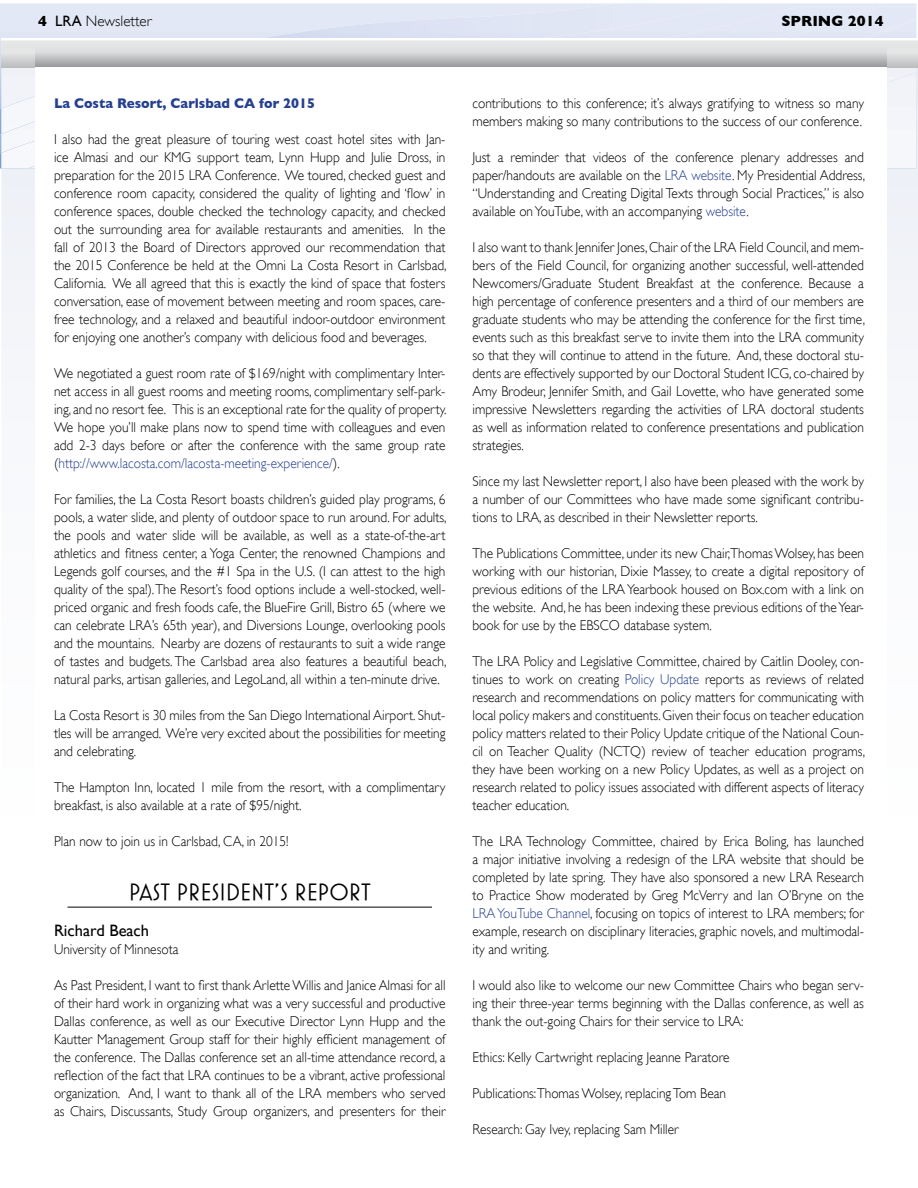
<style>
.page{position:relative;width:918px;height:1188px;background:#fff}
.page>*{position:absolute;margin:0;border:0;box-sizing:border-box;transform-origin:0 0}
.t1{font:24px "Mostra One";color:#000}
.t2{font:16.5px "Gill Sans";color:#000}
.t3{font:300 15px "Gill Sans";color:#000}
.t4{font:700 15px "Gill Sans";color:#000}
.t5{font:300 14.25px/18px "Gill Sans";color:#000;text-align:justify;scale:.94 1}
.t6{font:700 14.25px "Gill Sans";color:#25408f;scale:.94 1}
.s1{font-weight:700}
.s2{font-weight:400}
.s3{color:#25408f}
</style>
<div class="page">
<div style="left:1px;top:67px;width:917px;height:303px;background:#f1f3f9"></div>
<div style="left:887px;top:67px;width:30px;height:102px;background:#f3f5fa"></div>
<img style="left:876px;top:6px;width:41px;height:14px">
<div style="left:1px;top:67px;width:34px;height:67px;background:#f1f3f8"></div>
<div style="left:771px;top:20px;width:146px;height:18px;background:#e2e8f5"></div>
<svg style="left:1px;top:40px;width:916px;height:27px;background:#dadadb"></svg>
<svg style="left:35px;top:40px;width:852px;height:27px;background:#cbccce"></svg>
<div style="left:35px;top:67px;width:852px;height:747px;background:#fff"></div>
<hr style="left:68px;top:907px;width:364px;height:1px;background:#000">
<p class="t3" style="left:38px;top:13px;width:115px"><span class="s1">4</span> <span class="s2">LRA</span> Newsletter</p>
<p class="t4" style="left:781px;top:12px;width:104px">SPRING 2014</p>
<p class="t6" style="left:54px;top:95px;width:279px">La Costa Resort, Carlsbad CA for 2015</p>
<p class="t5" style="left:54px;top:130px;width:419px">I also had the great pleasure of touring west coast hotel sites with Jan&shy;ice Almasi and our KMG support team, Lynn Hupp and Julie Dross, in preparation for the 2015 LRA Conference. We toured, checked guest and conference room capacity, considered the quality of lighting and ‘flow’ in conference spaces, double checked the technology capacity, and checked out the surrounding area for available restaurants and amenities. In the fall of 2013 the Board of Directors approved our recommendation that the 2015 Conference be held at the Omni La Costa Resort in Carlsbad, California. We all agreed that this is exactly the kind of space that fosters conversation, ease of movement between meeting and room spaces, care&shy;free technology, and a relaxed and beautiful indoor-outdoor environment for enjoying one another’s company with delicious food and beverages.</p>
<p class="t5" style="left:54px;top:364px;width:419px">We negotiated a guest room rate of $169/night with complimentary Inter&shy;net access in all guest rooms and meeting rooms, complimentary self-park&shy;ing, and no resort fee. This is an exceptional rate for the quality of property.<br>We hope you’ll make plans now to spend time with colleagues and even add 2-3 days before or after the conference with the same group rate (<span class="s3">http://www.lacosta.com/lacosta-meeting-experience/</span>).</p>
<p class="t5" style="left:54px;top:490px;width:419px">For families, the La Costa Resort boasts children’s guided play programs, 6 pools, a water slide, and plenty of outdoor space to run around. For adults, the pools and water slide will be available, as well as a state-of-the-art athletics and fitness center, a Yoga Center, the renowned Champions and Legends golf courses, and the #1 Spa in the U.S. (I can attest to the high quality of the spa!). The Resort’s food options include a well-stocked, well&shy;priced organic and fresh foods cafe, the BlueFire Grill, Bistro 65 (where we can celebrate LRA’s 65th year), and Diversions Lounge, overlooking pools and the mountains. Nearby are dozens of restaurants to suit a wide range of tastes and budgets. The Carlsbad area also features a beautiful beach, natural parks, artisan galleries, and LegoLand, all within a ten-minute drive.</p>
<p class="t5" style="left:54px;top:706px;width:418px">La Costa Resort is 30 miles from the San Diego International Airport. Shut&shy;tles will be arranged. We’re very excited about the possibilities for meeting and celebrating.</p>
<p class="t5" style="left:54px;top:778px;width:418px">The Hampton Inn, located 1 mile from the resort, with a complimentary breakfast, is also available at a rate of $95/night.</p>
<p class="t5" style="left:54px;top:832px;width:251px">Plan now to join us in Carlsbad, CA, in 2015!</p>
<h1 class="t1" style="left:129px;top:879px;width:243px">PAST PRESIDENT’S REPORT</h1>
<p class="t2" style="left:54px;top:921px;width:97px">Richard Beach</p>
<p class="t5" style="left:54px;top:940px;width:134px">University of Minnesota</p>
<p class="t5" style="left:54px;top:976px;width:418px">As Past President, I want to first thank Arlette Willis and Janice Almasi for all of their hard work in organizing what was a very successful and productive Dallas conference, as well as our Executive Director Lynn Hupp and the Kautter Management Group staff for their highly efficient management of the conference. The Dallas conference set an all-time attendance record, a reflection of the fact that LRA continues to be a vibrant, active professional organization. And, I want to thank all of the LRA members who served as Chairs, Discussants, Study Group organizers, and presenters for their</p>
<p class="t5" style="left:472px;top:94px;width:418px">contributions to this conference; it’s always gratifying to witness so many members making so many contributions to the success of our conference.</p>
<p class="t5" style="left:472px;top:148px;width:419px">Just a reminder that videos of the conference plenary addresses and paper/handouts are available on the <span class="s3">LRA website</span>. My Presidential Address, “Understanding and Creating Digital Texts through Social Practices,” is also available on YouTube, with an accompanying <span class="s3">website</span>.</p>
<p class="t5" style="left:473px;top:238px;width:419px">I also want to thank Jennifer Jones, Chair of the LRA Field Council, and mem&shy;bers of the Field Council, for organizing another successful, well-attended Newcomers/Graduate Student Breakfast at the conference. Because a high percentage of conference presenters and a third of our members are graduate students who may be attending the conference for the first time, events such as this breakfast serve to invite them into the LRA community so that they will continue to attend in the future. And, these doctoral stu&shy;dents are effectively supported by our Doctoral Student ICG, co-chaired by Amy Brodeur, Jennifer Smith, and Gail Lovette, who have generated some impressive Newsletters regarding the activities of LRA doctoral students as well as information related to conference presentations and publication strategies.</p>
<p class="t5" style="left:473px;top:472px;width:418px">Since my last Newsletter report, I also have been pleased with the work by a number of our Committees who have made some significant contribu&shy;tions to LRA, as described in their Newsletter reports.</p>
<p class="t5" style="left:473px;top:544px;width:418px">The Publications Committee, under its new Chair,Thomas Wolsey, has been working with our historian, Dixie Massey, to create a digital repository of previous editions of the LRA Yearbook housed on Box.com with a link on the website. And, he has been indexing these previous editions of the Year&shy;book for use by the EBSCO database system.</p>
<p class="t5" style="left:473px;top:652px;width:419px">The LRA Policy and Legislative Committee, chaired by Caitlin Dooley, con&shy;tinues to work on creating <span class="s3">Policy Update</span> reports as reviews of related research and recommendations on policy matters for communicating with local policy makers and constituents. Given their focus on teacher education policy matters related to their Policy Update critique of the National Coun&shy;cil on Teacher Quality (NCTQ) review of teacher education programs, they have been working on a new Policy Updates, as well as a project on research related to policy issues associated with different aspects of literacy teacher education.</p>
<p class="t5" style="left:473px;top:832px;width:418px">The LRA Technology Committee, chaired by Erica Boling, has launched a major initiative involving a redesign of the LRA website that should be completed by late spring. They have also sponsored a new LRA Research to Practice Show moderated by Greg McVerry and Ian O’Bryne on the <span class="s3">LRA YouTube Channel</span>, focusing on topics of interest to LRA members; for example, research on disciplinary literacies, graphic novels, and multimodal&shy;ity and writing.</p>
<p class="t5" style="left:473px;top:976px;width:418px">I would also like to welcome our new Committee Chairs who began serv&shy;ing their three-year terms beginning with the Dallas conference, as well as thank the out-going Chairs for their service to LRA:</p>
<p class="t5" style="left:473px;top:1048px;width:275px">Ethics: Kelly Cartwright replacing Jeanne Paratore</p>
<p class="t5" style="left:473px;top:1084px;width:271px">Publications:Thomas Wolsey, replacing Tom Bean</p>
<p class="t5" style="left:473px;top:1120px;width:221px">Research: Gay Ivey, replacing Sam Miller</p>
</div>
